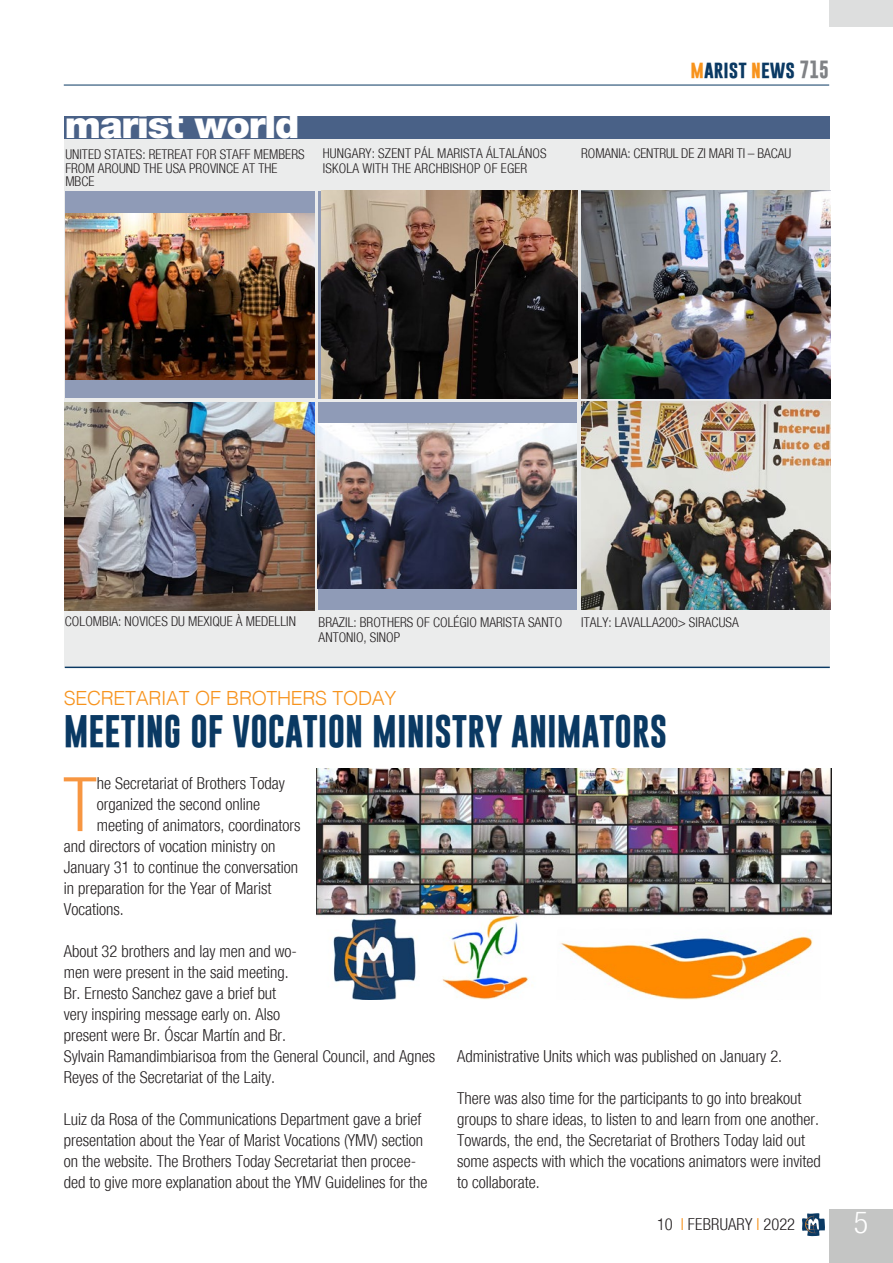
<style>
.page{position:relative;width:893px;height:1263px;background:#fff}
.page>*{position:absolute;margin:0;border:0;box-sizing:border-box;transform-origin:0 0}
.Testo_sinEspacio{font:300 condensed 75.3px "Helvetica Neue";color:#f79641}
.Titolo{font:900 37.5px "Helvetica Neue";letter-spacing:-.03em;color:#fff}
.Titolo-2{font:700 33px "Gobold";color:#0a3963}
.t1{font:300 condensed 30px "Helvetica Neue";color:#fff}
.sommario{font:300 19.5px "Helvetica";letter-spacing:-.015em;color:#f7931d}
.t2{font:700 18px "Gobold";color:#0a3963}
.Testo_sinEspacio-2{font:300 condensed 16.5px/21px "Helvetica Neue";color:#231f20}
.DidacaliaFotos{font:300 condensed 13.5px/15px "Helvetica Neue";letter-spacing:.005em;color:#231f20}
.s1{color:#f7931d}
.s2{color:#808285}
</style>
<div class="page">
<div style="left:829px;top:1209px;width:64px;height:54px;background:#c4c5c4"></div>
<hr style="left:64px;top:85px;width:765px;height:1px;background:#0a3963">
<svg style="left:802px;top:1213px;width:23px;height:23px"></svg>
<div style="left:829px;top:0;width:64px;height:27px;background:#dddede"></div>
<div style="left:64px;top:129px;width:766px;height:539px;background:#ebecec"></div>
<div style="left:65px;top:192px;width:249px;height:206px;background:#8f9bb7"></div>
<img style="left:65px;top:214px;width:249px;height:165px">
<img style="left:322px;top:191px;width:255px;height:207px">
<img style="left:65px;top:402px;width:249px;height:208px">
<div style="left:318px;top:402px;width:258px;height:208px;background:#8f9bb7"></div>
<img style="left:318px;top:424px;width:258px;height:165px">
<img style="left:581px;top:191px;width:249px;height:207px">
<hr style="left:65px;top:667px;width:765px;height:1px;background:#0a3963">
<div style="left:64px;top:116px;width:766px;height:23px;background:#496187"></div>
<img style="left:581px;top:402px;width:249px;height:208px">
<img style="left:317px;top:768px;width:514px;height:231px">
<p class="Titolo" style="left:65px;top:102px;width:236px">marist world</p>
<p class="t2" style="left:691px;top:57px;width:140px"><span class="s1">m</span>arist <span class="s1">n</span>ews <span class="s2">715</span></p>
<p class="DidacaliaFotos" style="left:323px;top:146px;width:226px">HUNGARY: SZENT PÁL MARISTA ÁLTALÁNOS<br>ISKOLA WITH THE ARCHBISHOP OF EGER</p>
<p class="DidacaliaFotos" style="left:65px;top:147px;width:241px">UNITED STATES: RETREAT FOR STAFF MEMBERS</p>
<p class="DidacaliaFotos" style="left:581px;top:146px;width:211px">ROMANIA: CENTRUL DE ZI MARIȘTI – BACAU</p>
<p class="DidacaliaFotos" style="left:65px;top:161px;width:214px;line-height:13.5px">FROM AROUND THE USA PROVINCE AT THE<br>MBCE</p>
<p class="DidacaliaFotos" style="left:65px;top:613px;width:233px">COLOMBIA: NOVICES DU MEXIQUE À MEDELLIN</p>
<p class="DidacaliaFotos" style="left:319px;top:614px;width:245px">BRAZIL: BROTHERS OF COLÉGIO MARISTA SANTO<br>ANTONIO, SINOP</p>
<p class="DidacaliaFotos" style="left:581px;top:614px;width:159px">ITALY: LAVALLA200&gt; SIRACUSA</p>
<p class="sommario" style="left:64px;top:681px;width:334px">SECRETARIAT OF BROTHERS TODAY</p>
<p class="Titolo-2" style="left:64px;top:710px;width:605px">MEETING OF VOCATION MINISTRY ANIMATORS</p>
<p class="Testo_sinEspacio" style="left:63px;top:761px;width:35px">T</p>
<p class="Testo_sinEspacio-2" style="left:97px;top:773px;width:190px">he Secretariat of Brothers Today</p>
<p class="Testo_sinEspacio-2" style="left:97px;top:794px;width:165px">organized the second online</p>
<p class="Testo_sinEspacio-2" style="left:97px;top:815px;width:205px">meeting of animators, coordinators</p>
<p class="Testo_sinEspacio-2" style="left:64px;top:836px;width:213px">and directors of vocation ministry on</p>
<p class="Testo_sinEspacio-2" style="left:64px;top:857px;width:236px">January 31 to continue the conversation</p>
<p class="Testo_sinEspacio-2" style="left:64px;top:878px;width:209px">in preparation for the Year of Marist</p>
<p class="Testo_sinEspacio-2" style="left:64px;top:899px;width:62px">Vocations.</p>
<p class="Testo_sinEspacio-2" style="left:64px;top:941px;width:373px">About 32 brothers and lay men and wo-<br>men were present in the said meeting.<br>Br. Ernesto Sanchez gave a brief but<br>very inspiring message early on. Also<br>present were Br. Óscar Martín and Br.<br>Sylvain Ramandimbiarisoa from the General Council, and Agnes Reyes of the Secretariat of the Laity.</p>
<p class="Testo_sinEspacio-2" style="left:64px;top:1109px;width:365px">Luiz da Rosa of the Communications Department gave a brief presentation about the Year of Marist Vocations (YMV) section on the website. The Brothers Today Secretariat then procee&shy;ded to give more explanation about the YMV Guidelines for the</p>
<p class="Testo_sinEspacio-2" style="left:457px;top:1046px;width:327px">Administrative Units which was published on January 2.</p>
<p class="Testo_sinEspacio-2" style="left:457px;top:1088px;width:365px">There was also time for the participants to go into breakout groups to share ideas, to listen to and learn from one another.<br>Towards, the end, the Secretariat of Brothers Today laid out some aspects with which the vocations animators were invited to collaborate.</p>
<p class="Testo_sinEspacio-2" style="left:657px;top:1214px;width:140px">10 <span class="s1">I</span> FEBRUARY <span class="s1">I</span> 2022</p>
<h3 class="t1" style="left:854px;top:1205px;width:16px">5</h3>
</div>
